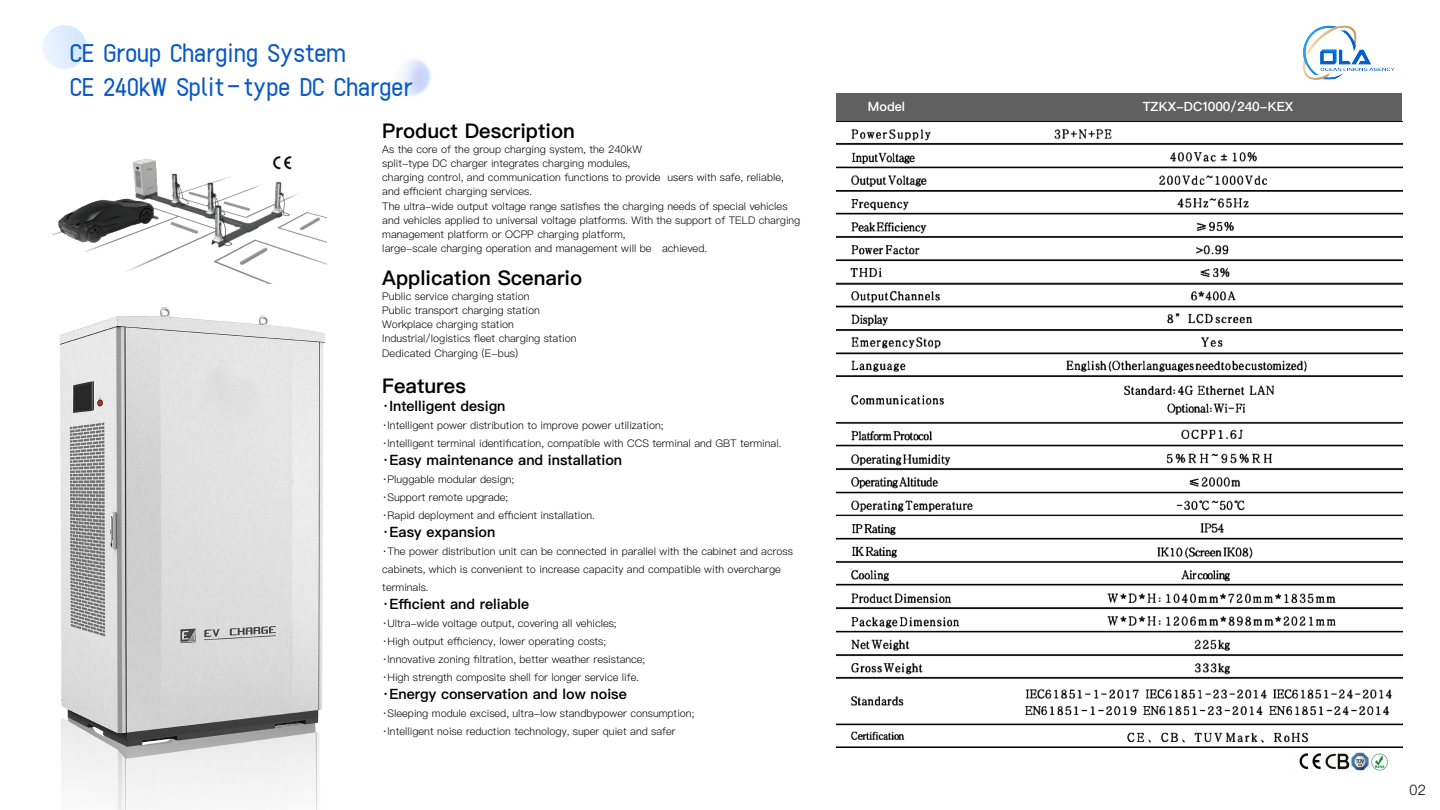
<style>
.page{position:relative;width:1440px;height:810px;background:#fff}
.page>*{position:absolute;margin:0;border:0;box-sizing:border-box;transform-origin:0 0}
.t1{font:20.77px/33.5px "Kingsoft Cloud Font";color:#0958c3}
.t2{font:600 20.25px "Ping Fang SC";color:#000}
.t3{font:600 14.25px "Ping Fang SC";color:#000}
.t4{font:300 14.25px "Ping Fang SC";color:#000}
.t5{font:600 12.75px "Ping Fang SC";color:#fff}
.t6{font:300 10.5px/14.2px "Ping Fang SC";color:#000}
</style>
<div class="page">
<img style="left:42px;top:25px;width:45px;height:44px">
<img style="left:399px;top:59px;width:32px;height:37px">
<img style="left:59px;top:307px;width:266px;height:503px">
<img style="left:1299px;top:752px;width:89px;height:19px">
<img style="left:51px;top:155px;width:276px;height:129px">
<div style="left:298px;top:153px;width:80px;height:21px;background:#fff"></div>
<img style="left:1303px;top:25px;width:92px;height:55px">
<div style="left:837px;top:93px;width:565px;height:29px;background:#606060"></div>
<img style="left:837px;top:121px;width:565px;height:626px">
<h1 class="t1" style="left:70px;top:38px;width:345px">CE Group Charging System<br>CE 240kW Split-type DC Charger</h1>
<h2 class="t2" style="left:382px;top:119px;width:194px">Product Description</h2>
<p class="t6" style="left:382px;top:142px;width:420px">As the core of the group charging system, the 240kW<br>split-type DC charger integrates charging modules,<br>charging control, and communication functions to provide users with safe, reliable, and efficient charging services.<br>The ultra-wide output voltage range satisfies the charging needs of special vehicles and vehicles applied to universal voltage platforms. With the support of TELD charging management platform or OCPP charging platform,<br>large-scale charging operation and management will be achieved.</p>
<h2 class="t2" style="left:382px;top:266px;width:202px">Application Scenario</h2>
<p class="t6" style="left:382px;top:289px;width:196px">Public service charging station<br>Public transport charging station Workplace charging station Industrial/logistics fleet charging station Dedicated Charging (E-bus)</p>
<h2 class="t2" style="left:382px;top:373px;width:85px">Features</h2>
<h3 class="t3" style="left:382px;top:397px;width:125px">·Intelligent design</h3>
<p class="t6" style="left:382px;top:416px;width:401px;line-height:18px">·Intelligent power distribution to improve power utilization;<br>·Intelligent terminal identification, compatible with CCS terminal and GBT terminal.</p>
<h3 class="t3" style="left:382px;top:451px;width:241px">·Easy maintenance and installation</h3>
<p class="t6" style="left:382px;top:470px;width:214px;line-height:18px">·Pluggable modular design;<br>·Support remote upgrade;<br>·Rapid deployment and efficient installation.</p>
<h3 class="t3" style="left:382px;top:523px;width:115px">·Easy expansion</h3>
<p class="t6" style="left:382px;top:542px;width:412px;line-height:18px">·The power distribution unit can be connected in parallel with the cabinet and across cabinets, which is convenient to increase capacity and compatible with overcharge terminals.</p>
<h3 class="t3" style="left:382px;top:595px;width:148px">·Efficient and reliable</h3>
<p class="t6" style="left:382px;top:614px;width:265px;line-height:18px">·Ultra-wide voltage output, covering all vehicles; ·High output efficiency, lower operating costs; ·Innovative zoning filtration, better weather resistance; ·High strength composite shell for longer service life.</p>
<h3 class="t3" style="left:382px;top:685px;width:246px">·Energy conservation and low noise</h3>
<p class="t6" style="left:382px;top:704px;width:314px;line-height:18px">·Sleeping module excised, ultra-low standbypower consumption; ·Intelligent noise reduction technology, super quiet and safer</p>
<p class="t5" style="left:868px;top:99px;width:39px">Model</p>
<p class="t5" style="left:1143px;top:99px;width:152px">TZKX-DC1000/240-KEX</p>
<h3 class="t4" style="left:1409px;top:781px;width:19px">02</h3>
</div>
